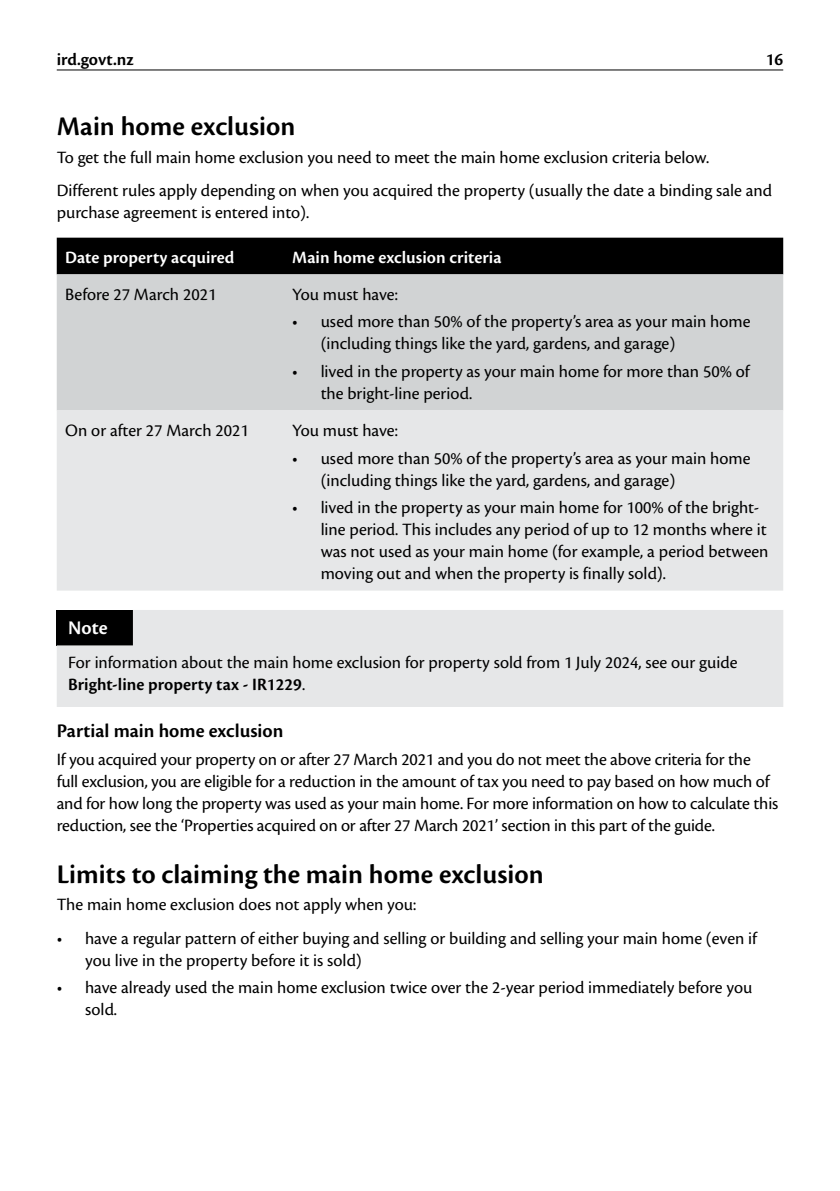
<style>
.page{position:relative;width:840px;height:1191px;background:#fff}
.page>*{position:absolute;margin:0;border:0;box-sizing:border-box;transform-origin:0 0}
.t1{font:600 28px "Cronos Pro";color:#000}
.t2{font:600 20px "Cronos Pro";color:#000}
.t3{font:600 20px "Cronos Pro";color:#fff}
.Body_Text_2mm{font:18px/22px "Cronos Pro";color:#000}
.body_text_1mm{font:600 18px "Cronos Pro";color:#fff}
.Table_Body_Text{font:18px "Cronos Pro";color:#000}
.Body_Text_1mm{font:18px "Cronos Pro";color:#000}
.t4{font:600 18px "Cronos Pro";color:#000}
.s1{font-weight:600}
</style>
<div class="page">
<div style="left:57px;top:238px;width:725px;height:36px;background:#000"></div>
<div style="left:57px;top:274px;width:725px;height:136px;background:#d1d3d4"></div>
<div style="left:57px;top:410px;width:725px;height:180px;background:#e6e7e8"></div>
<div style="left:57px;top:610px;width:725px;height:97px;background:#e6e7e8"></div>
<hr style="left:57px;top:69px;width:725px;height:1px;background:#000">
<p class="t4" style="left:57px;top:49px;width:78px">ird.govt.nz</p>
<p class="t4" style="left:765px;top:49px;width:19px">16</p>
<h2 class="t1" style="left:57px;top:110px;width:240px">Main home exclusion</h2>
<p class="Body_Text_2mm" style="left:57px;top:146px;width:653px">To get the full main home exclusion you need to meet the main home exclusion criteria below.</p>
<p class="Body_Text_2mm" style="left:57px;top:180px;width:716px">Different rules apply depending on when you acquired the property (usually the date a binding sale and purchase agreement is entered into).</p>
<p class="body_text_1mm" style="left:65px;top:247px;width:171px">Date property acquired</p>
<p class="body_text_1mm" style="left:292px;top:247px;width:210px">Main home exclusion criteria</p>
<p class="Table_Body_Text" style="left:65px;top:284px;width:152px">Before 27 March 2021</p>
<p class="Body_Text_1mm" style="left:292px;top:284px;width:107px">You must have:</p>
<p class="Body_Text_2mm" style="left:320px;top:311px;width:431px;text-indent:-28px">• used more than 50% of the property’s area as your main home (including things like the yard, gardens, and garage)</p>
<p class="Body_Text_2mm" style="left:320px;top:360px;width:430px;text-indent:-28px">• lived in the property as your main home for more than 50% of the bright-line period.</p>
<p class="Table_Body_Text" style="left:65px;top:420px;width:185px">On or after 27 March 2021</p>
<p class="Body_Text_1mm" style="left:292px;top:420px;width:107px">You must have:</p>
<p class="Body_Text_2mm" style="left:320px;top:447px;width:431px;text-indent:-28px">• used more than 50% of the property’s area as your main home (including things like the yard, gardens, and garage)</p>
<p class="Body_Text_2mm" style="left:320px;top:497px;width:449px;text-indent:-28px">• lived in the property as your main home for 100% of the bright&shy;line period. This includes any period of up to 12 months where it was not used as your main home (for example, a period between moving out and when the property is finally sold).</p>
<h4 class="t3" style="left:68px;top:616px;width:41px">Note</h4>
<p class="Body_Text_2mm" style="left:68px;top:651px;width:670px">For information about the main home exclusion for property sold from 1 July 2024, see our guide<br><span class="s1">Bright-line property tax - IR1229</span>.</p>
<h4 class="t2" style="left:57px;top:719px;width:228px">Partial main home exclusion</h4>
<p class="Body_Text_2mm" style="left:57px;top:748px;width:722px">If you acquired your property on or after 27 March 2021 and you do not meet the above criteria for the<br>full exclusion, you are eligible for a reduction in the amount of tax you need to pay based on how much of and for how long the property was used as your main home. For more information on how to calculate this reduction, see the ‘Properties acquired on or after 27 March 2021’ section in this part of the guide.</p>
<h2 class="t1" style="left:57px;top:858px;width:488px">Limits to claiming the main home exclusion</h2>
<p class="Body_Text_2mm" style="left:57px;top:894px;width:361px">The main home exclusion does not apply when you:</p>
<p class="Body_Text_2mm" style="left:85px;top:927px;width:673px;text-indent:-28px">• have a regular pattern of either buying and selling or building and selling your main home (even if you live in the property before it is sold)</p>
<p class="Body_Text_2mm" style="left:85px;top:977px;width:668px;text-indent:-28px">• have already used the main home exclusion twice over the 2-year period immediately before you sold.</p>
</div>
